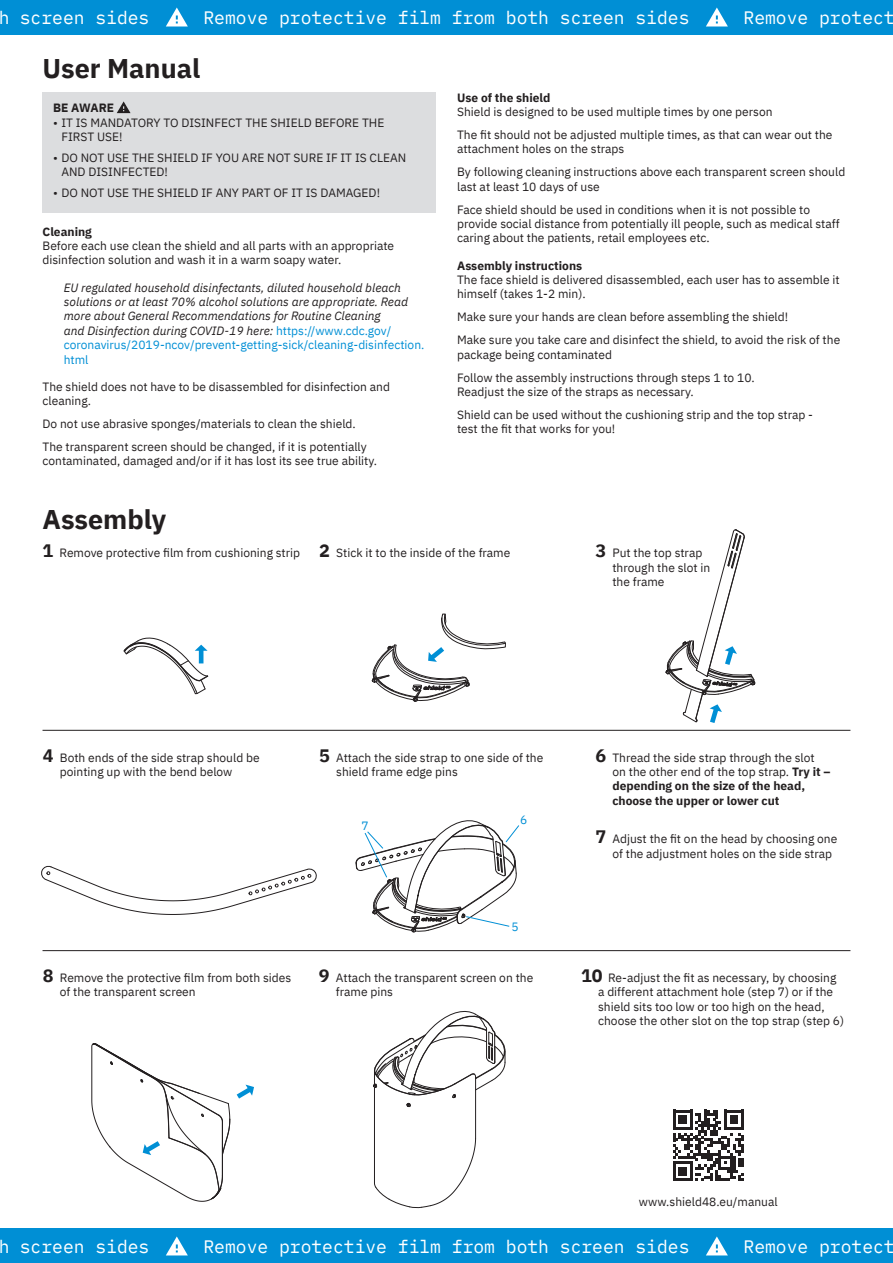
<style>
.page{position:relative;width:893px;height:1263px;background:#fff}
.page>*{position:absolute;margin:0;border:0;box-sizing:border-box;transform-origin:0 0}
.t1{font:700 27px "IBM Plex Sans";color:#231f20}
.t2{font:18px "IBM Plex Mono";color:#fff}
.Body_space_after_1_5{font:12px/14.4px "IBM Plex Sans";color:#231f20}
.TXT_assembly{font:12px/14.4px "IBM Plex Sans";color:#231f20}
.t3{font:italic 12px/14.4px "IBM Plex Sans";color:#231f20}
.Body{font:12px "IBM Plex Sans";color:#231f20}
.t4{font:700 12px "IBM Plex Sans";color:#231f20}
.Blue_number{font:12px "IBM Plex Sans";color:#008fd5}
.s1{font-style:normal;color:#008fd5}
.s2{font-weight:700}
.s3{font-weight:700;font-size:18px}
</style>
<div class="page">
<div style="left:0;top:0;width:893px;height:34px;background:#008fd5"></div>
<svg style="left:166px;top:8px;width:22px;height:19px"></svg>
<svg style="left:706px;top:8px;width:22px;height:19px"></svg>
<div style="left:0;top:1229px;width:893px;height:34px;background:#008fd5"></div>
<svg style="left:166px;top:1236px;width:22px;height:19px"></svg>
<svg style="left:706px;top:1236px;width:22px;height:19px"></svg>
<svg style="left:237px;top:1084px;width:17px;height:14px"></svg>
<svg style="left:91px;top:1043px;width:139px;height:159px"></svg>
<svg style="left:374px;top:1138px;width:102px;height:70px"></svg>
<hr style="left:475px;top:1078px;width:1px;height:60px;background:#231f20">
<hr style="left:374px;top:1087px;width:1px;height:96px;background:#231f20">
<svg style="left:373px;top:1011px;width:133px;height:96px"></svg>
<svg style="left:41px;top:865px;width:276px;height:50px"></svg>
<svg style="left:372px;top:613px;width:134px;height:89px"></svg>
<svg style="left:665px;top:529px;width:90px;height:194px"></svg>
<div style="left:43px;top:92px;width:393px;height:120px;background:#dcdddf"></div>
<svg style="left:673px;top:1110px;width:71px;height:71px"></svg>
<svg style="left:117px;top:101px;width:14px;height:12px"></svg>
<svg style="left:124px;top:637px;width:84px;height:57px"></svg>
<hr style="left:43px;top:730px;width:807px;height:1px;background:#231f20">
<hr style="left:43px;top:950px;width:807px;height:1px;background:#231f20">
<svg style="left:356px;top:820px;width:163px;height:112px"></svg>
<p class="t2" style="left:-2px;top:4px;width:153px">h screen sides</p>
<p class="t2" style="left:203px;top:4px;width:487px">Remove protective film from both screen sides</p>
<p class="t2" style="left:743px;top:4px;width:153px">Remove protect</p>
<h1 class="t1" style="left:42px;top:47px;width:160px">User Manual</h1>
<h2 class="t4" style="left:53px;top:99px;width:62px">BE AWARE</h2>
<p class="Body_space_after_1_5" style="left:61px;top:114px;width:324px;text-indent:-8px">• IT IS MANDATORY TO DISINFECT THE SHIELD BEFORE THE<br>FIRST USE!</p>
<p class="Body_space_after_1_5" style="left:61px;top:149px;width:346px;text-indent:-8px">• DO NOT USE THE SHIELD IF YOU ARE NOT SURE IF IT IS CLEAN<br>AND DISINFECTED!</p>
<p class="Body_space_after_1_5" style="left:53px;top:185px;width:328px">• DO NOT USE THE SHIELD IF ANY PART OF IT IS DAMAGED!</p>
<h2 class="t4" style="left:43px;top:222px;width:51px">Cleaning</h2>
<p class="Body_space_after_1_5" style="left:43px;top:238px;width:353px">Before each use clean the shield and all parts with an appropriate disinfection solution and wash it in a warm soapy water.</p>
<p class="t3" style="left:64px;top:279px;width:362px">EU regulated household disinfectants, diluted household bleach solutions or at least 70% alcohol solutions are appropriate. Read more about General Recommendations for Routine Cleaning<br>and Disinfection during COVID-19 here: <span class="s1">https://www.cdc.gov/ coronavirus/2019-ncov/prevent-getting-sick/cleaning-disinfection. html</span></p>
<p class="Body_space_after_1_5" style="left:43px;top:378px;width:349px">The shield does not have to be disassembled for disinfection and cleaning.</p>
<p class="Body_space_after_1_5" style="left:43px;top:416px;width:315px">Do not use abrasive sponges/materials to clean the shield.</p>
<p class="Body_space_after_1_5" style="left:43px;top:438px;width:336px">The transparent screen should be changed, if it is potentially contaminated, damaged and/or if it has lost its see true ability.</p>
<h1 class="t1" style="left:43px;top:498px;width:125px">Assembly</h1>
<p class="Body_space_after_1_5" style="left:457px;top:89px;width:317px"><span class="s2">Use of the shield<br></span>Shield is designed to be used multiple times by one person</p>
<p class="Body_space_after_1_5" style="left:457px;top:127px;width:377px">The fit should not be adjusted multiple times, as that can wear out the attachment holes on the straps</p>
<p class="Body_space_after_1_5" style="left:457px;top:164px;width:390px">By following cleaning instructions above each transparent screen should last at least 10 days of use</p>
<p class="Body_space_after_1_5" style="left:457px;top:201px;width:384px">Face shield should be used in conditions when it is not possible to provide social distance from potentially ill people, such as medical staff caring about the patients, retail employees etc.</p>
<p class="Body_space_after_1_5" style="left:457px;top:257px;width:384px"><span class="s2">Assembly instructions<br></span>The face shield is delivered disassembled, each user has to assemble it himself (takes 1-2 min).</p>
<p class="Body_space_after_1_5" style="left:457px;top:305px;width:385px;line-height:23px">Make sure your hands are clean before assembling the shield!<br>Make sure you take care and disinfect the shield, to avoid the risk of the</p>
<p class="Body_space_after_1_5" style="left:457px;top:342px;width:299px;line-height:23px">package being contaminated<br>Follow the assembly instructions through steps 1 to 10.</p>
<p class="Body_space_after_1_5" style="left:457px;top:379px;width:357px;line-height:23px">Readjust the size of the straps as necessary.<br>Shield can be used without the cushioning strip and the top strap -</p>
<p class="Body_space_after_1_5" style="left:457px;top:421px;width:160px">test the fit that works for you!</p>
<p class="TXT_assembly" style="left:43px;top:545px;width:259px"><span class="s3">1</span> Remove protective film from cushioning strip</p>
<p class="TXT_assembly" style="left:319px;top:545px;width:193px"><span class="s3">2</span> Stick it to the inside of the frame</p>
<p class="TXT_assembly" style="left:612px;top:545px;width:100px;text-indent:-17px"><span class="s3">3</span> Put the top strap through the slot in the frame</p>
<p class="TXT_assembly" style="left:60px;top:749px;width:201px;text-indent:-17px"><span class="s3">4</span> Both ends of the side strap should be pointing up with the bend below</p>
<p class="TXT_assembly" style="left:60px;top:969px;width:233px;text-indent:-17px"><span class="s3">8</span> Remove the protective film from both sides of the transparent screen</p>
<p class="TXT_assembly" style="left:336px;top:749px;width:209px;text-indent:-17px"><span class="s3">5</span> Attach the side strap to one side of the shield frame edge pins</p>
<p class="TXT_assembly" style="left:612px;top:749px;width:220px;text-indent:-17px"><span class="s3">6</span> Thread the side strap through the slot on the other end of the top strap. <span class="s2">Try it – depending on the size of the head, choose the upper or lower cut</span></p>
<p class="TXT_assembly" style="left:612px;top:831px;width:226px;text-indent:-17px"><span class="s3">7</span> Adjust the fit on the head by choosing one of the adjustment holes on the side strap</p>
<p class="Blue_number" style="left:520px;top:810px;width:9px">6</p>
<p class="Blue_number" style="left:362px;top:816px;width:9px">7</p>
<p class="Blue_number" style="left:512px;top:917px;width:9px">5</p>
<p class="TXT_assembly" style="left:336px;top:969px;width:199px;text-indent:-17px"><span class="s3">9</span> Attach the transparent screen on the frame pins</p>
<p class="TXT_assembly" style="left:598px;top:969px;width:248px;text-indent:-17px"><span class="s3">10</span> Re-adjust the fit as necessary, by choosing a different attachment hole (step 7) or if the shield sits too low or too high on the head, choose the other slot on the top strap (step 6)</p>
<p class="Body" style="left:639px;top:1193px;width:140px">www.shield48.eu/manual</p>
<p class="t2" style="left:-2px;top:1233px;width:153px">h screen sides</p>
<p class="t2" style="left:203px;top:1233px;width:487px">Remove protective film from both screen sides</p>
<p class="t2" style="left:743px;top:1233px;width:153px">Remove protect</p>
</div>
